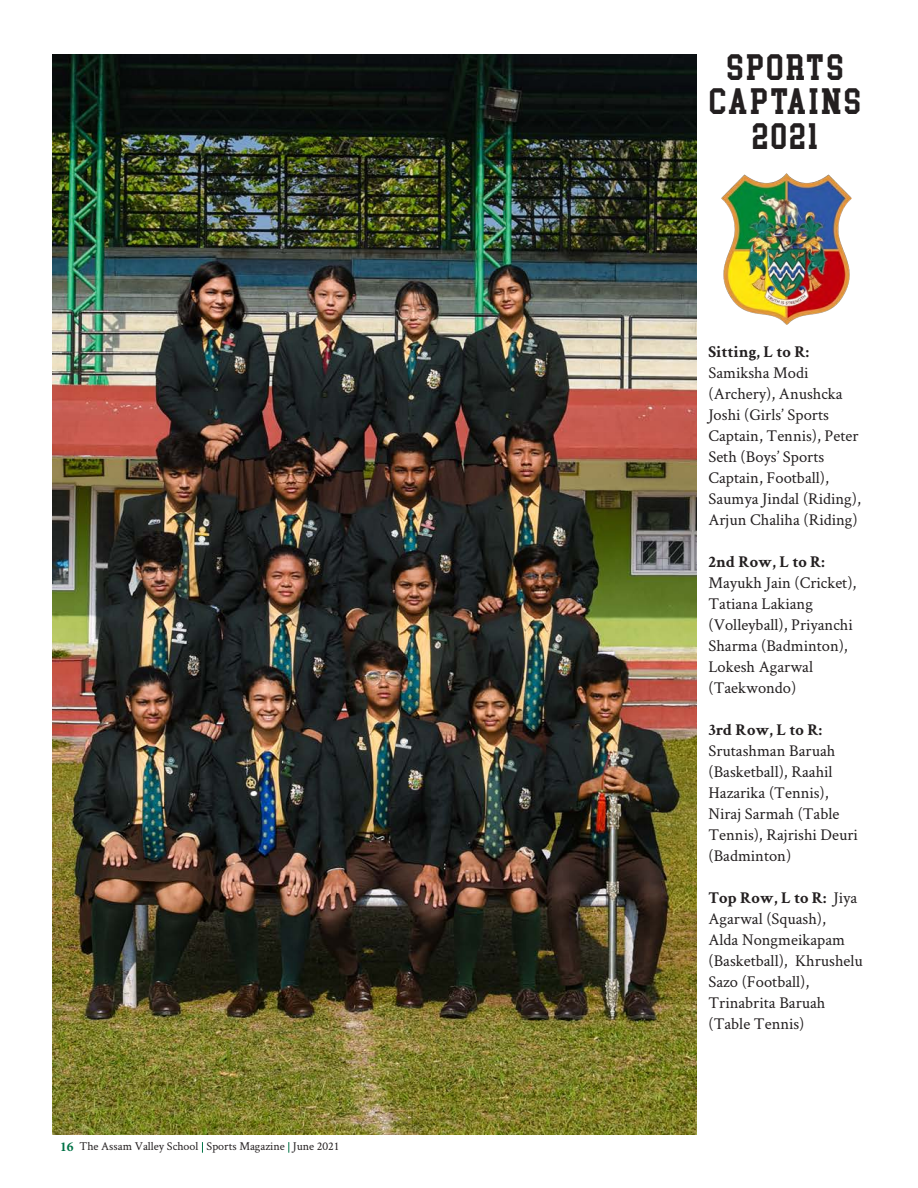
<style>
.page{position:relative;width:918px;height:1188px;background:#fff}
.page>*{position:absolute;margin:0;border:0;box-sizing:border-box;transform-origin:0 0}
.bodyy{font:33px/34.5px "College Block";letter-spacing:.07em;color:#231f20;text-align:center}
.bodyy-2{font:16.5px/21px "Crimson Text";color:#231f20}
.t1{font:12px "Crimson Text";color:#231f20}
.s1{font-family:"Minion Pro";font-weight:700;font-size:13.5px;color:#007246}
.s2{font-weight:700}
</style>
<div class="page">
<img style="left:53px;top:54px;width:643px;height:1080px">
<img style="left:721px;top:173px;width:130px;height:152px">
<p class="t1" style="left:60px;top:1138px;width:281px"><span class="s1">16</span> The Assam Valley School Sports Magazine June 2021</p>
<p class="bodyy" style="left:710px;top:51px;width:153px">SPORTS<br>CAPTAINS<br>2021</p>
<p class="bodyy-2" style="left:708px;top:341px;width:154px"><span class="s2">Sitting, L to R:<br></span>Samiksha Modi (Archery), Anushcka<br>Joshi (Girls’ Sports<br>Captain, Tennis), Peter<br>Seth (Boys’ Sports<br>Captain, Football),<br>Saumya Jindal (Riding),<br>Arjun Chaliha (Riding)</p>
<p class="bodyy-2" style="left:708px;top:551px;width:149px"><span class="s2">2nd Row, L to R:<br></span>Mayukh Jain (Cricket),<br>Tatiana Lakiang (Volleyball), Priyanchi<br>Sharma (Badminton),<br>Lokesh Agarwal (Taekwondo)</p>
<p class="bodyy-2" style="left:708px;top:719px;width:151px"><span class="s2">3rd Row, L to R:<br></span>Srutashman Baruah (Basketball), Raahil<br>Hazarika (Tennis),<br>Niraj Sarmah (Table<br>Tennis), Rajrishi Deuri (Badminton)</p>
<p class="bodyy-2" style="left:708px;top:887px;width:156px"><span class="s2">Top Row, L to R:</span> Jiya<br>Agarwal (Squash),<br>Alda Nongmeikapam (Basketball), Khrushelu<br>Sazo (Football),<br>Trinabrita Baruah (Table Tennis)</p>
</div>
